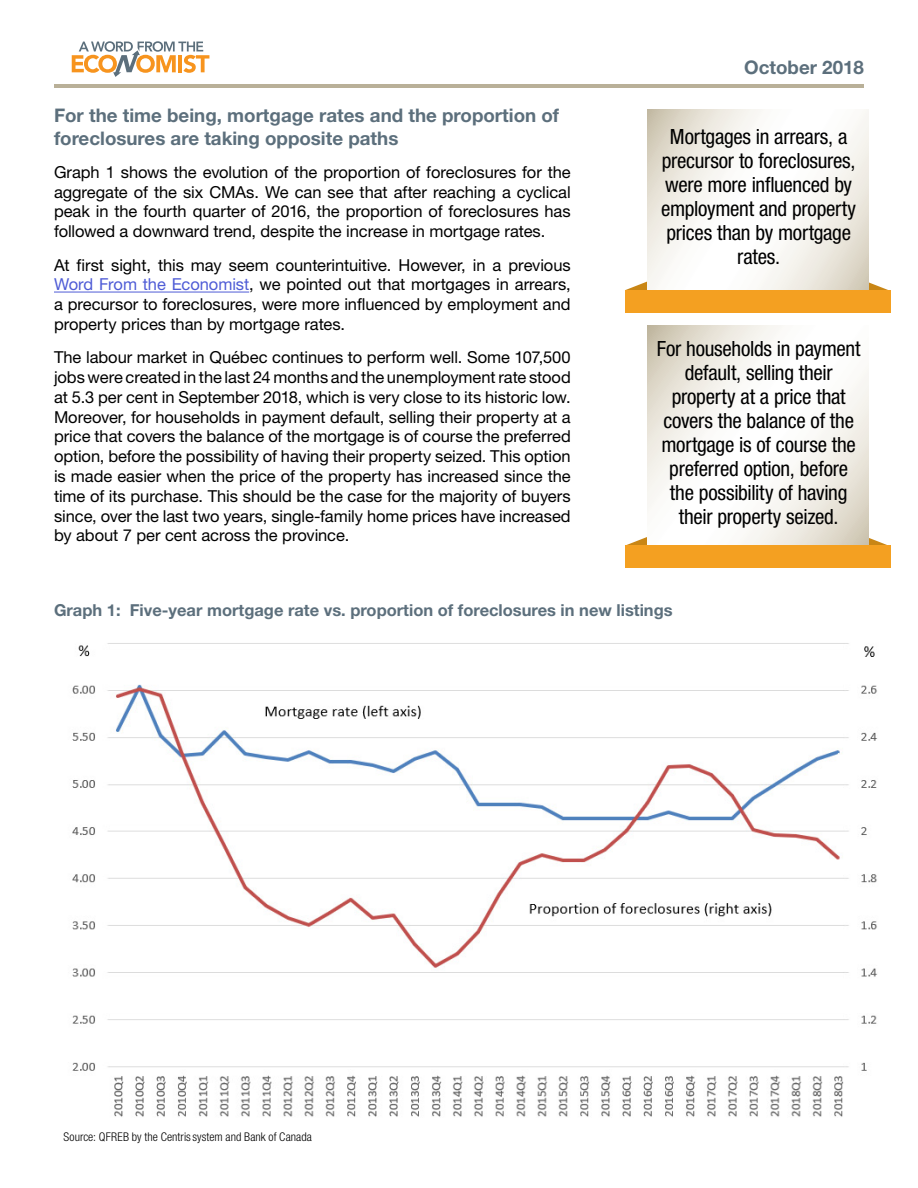
<style>
.page{position:relative;width:918px;height:1188px;background:#fff}
.page>*{position:absolute;margin:0;border:0;box-sizing:border-box;transform-origin:0 0}
.t1{font:condensed 21px/24px "Helvetica Neue LT Std";letter-spacing:-.01em;color:#000;text-align:center}
.t2{font:700 18.75px/22.5px "Helvetica Neue LT Std";color:#5c6f7c}
.t3{font:16.5px/19.8px "Helvetica Neue LT Std";letter-spacing:-.005em;color:#000;text-align:justify}
.t4{font:700 16.5px "Helvetica Neue LT Std";color:#5c6f7c}
.t5{font:300 condensed 12px "Helvetica Neue LT Std";letter-spacing:.005em;color:#000}
.s1{color:#4f5cd6}
</style>
<div class="page">
<svg style="left:72px;top:41px;width:137px;height:36px"></svg>
<hr style="left:54px;top:84px;width:810px;height:3px;background:#b9b098">
<img style="left:72px;top:643px;width:806px;height:474px">
<hr style="left:54px;top:292px;width:195px;height:1px;background:#4f5cd6">
<svg style="left:869px;top:282px;width:19px;height:8px"></svg>
<svg style="left:625px;top:278px;width:23px;height:12px"></svg>
<svg style="left:648px;top:109px;width:221px;height:181px"></svg>
<div style="left:626px;top:290px;width:265px;height:23px;background:#f4a021"></div>
<svg style="left:869px;top:538px;width:22px;height:8px"></svg>
<svg style="left:625px;top:537px;width:23px;height:9px"></svg>
<svg style="left:648px;top:326px;width:221px;height:220px"></svg>
<div style="left:626px;top:546px;width:265px;height:22px;background:#f4a021"></div>
<p class="t2" style="left:54px;top:104px;width:507px">For the time being, mortgage rates and the proportion of foreclosures are taking opposite paths</p>
<p class="t3" style="left:54px;top:162px;width:518px">Graph 1 shows the evolution of the proportion of foreclosures for the aggregate of the six CMAs. We can see that after reaching a cyclical peak in the fourth quarter of 2016, the proportion of foreclosures has followed a downward trend, despite the increase in mortgage rates.</p>
<p class="t3" style="left:54px;top:255px;width:518px">At first sight, this may seem counterintuitive. However, in a previous <span class="s1">Word From the Economist</span>, we pointed out that mortgages in arrears, a precursor to foreclosures, were more influenced by employment and property prices than by mortgage rates.</p>
<p class="t3" style="left:54px;top:347px;width:518px">The labour market in Québec continues to perform well. Some 107,500 jobs were created in the last 24 months and the unemployment rate stood at 5.3 per cent in September 2018, which is very close to its historic low.<br>Moreover, for households in payment default, selling their property at a price that covers the balance of the mortgage is of course the preferred option, before the possibility of having their property seized. This option is made easier when the price of the property has increased since the time of its purchase. This should be the case for the majority of buyers since, over the last two years, single-family home prices have increased by about 7 per cent across the province.</p>
<p class="t2" style="left:744px;top:55px;width:121px">October 2018</p>
<p class="t1" style="left:661px;top:124px;width:196px">Mortgages in arrears, a precursor to foreclosures, were more influenced by employment and property prices than by mortgage rates.</p>
<p class="t1" style="left:657px;top:336px;width:205px">For households in payment default, selling their property at a price that covers the balance of the mortgage is of course the preferred option, before the possibility of having their property seized.</p>
<p class="t4" style="left:54px;top:600px;width:620px">Graph 1: Five-year mortgage rate vs. proportion of foreclosures in new listings</p>
<p class="t5" style="left:63px;top:1130px;width:250px">Source: QFREB by the Centrissystem and Bank of Canada</p>
</div>
